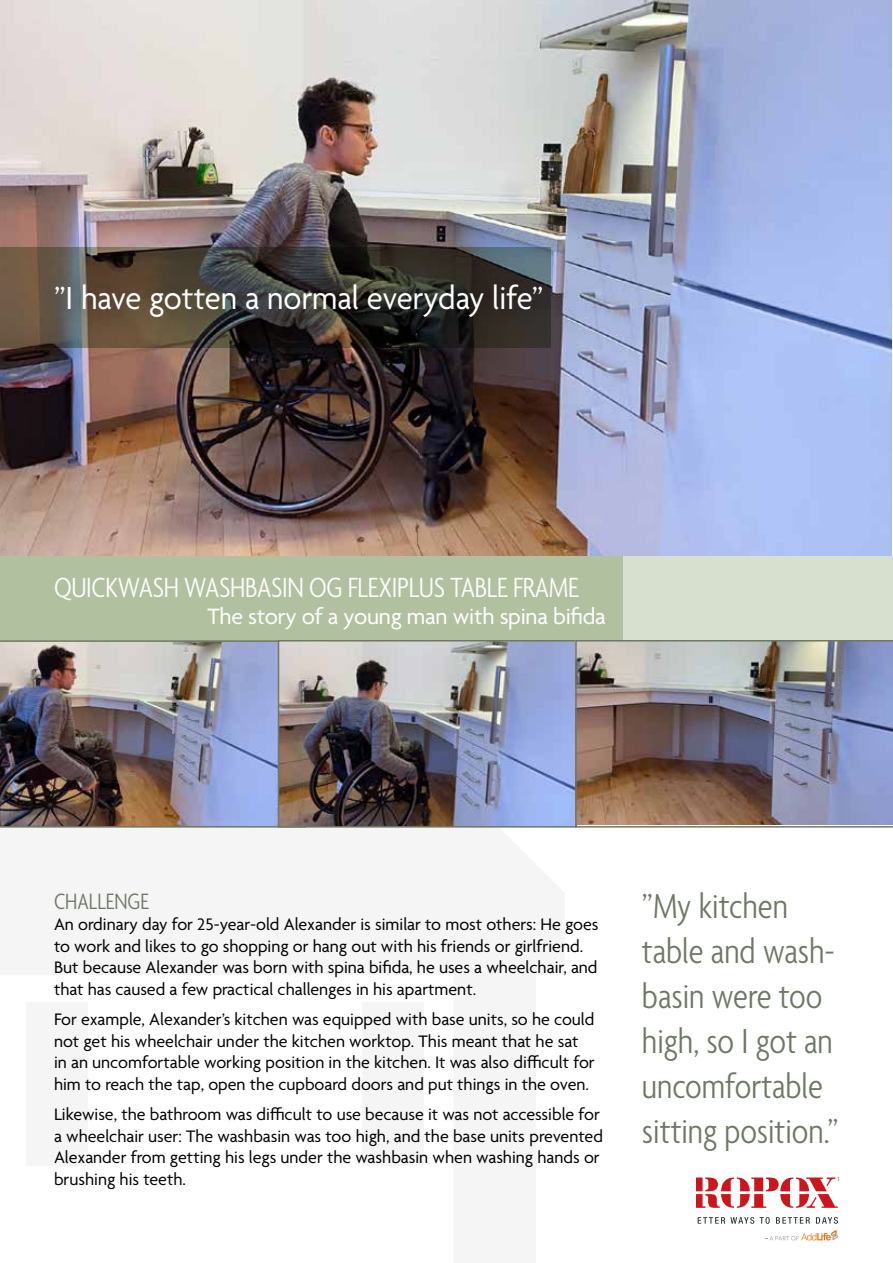
<style>
.page{position:relative;width:893px;height:1263px;background:#fff}
.page>*{position:absolute;margin:0;border:0;box-sizing:border-box;transform-origin:0 0}
.t1{font:300 condensed 37.5px/45px "Agenda";color:#6d7864}
.t2{font:34.5px "Agenda";color:#fff;scale:.95 1}
.t3{font:300 condensed 30px "Agenda";letter-spacing:-.01em;color:#fff}
.t4{font:24px "Agenda";letter-spacing:-.01em;color:#fff}
.t5{font:300 condensed 24px "Agenda";color:#6d7864}
.t6{font:18px/21.6px "Agenda";color:#000}
</style>
<div class="page">
<img style="left:0;top:0;width:892px;height:556px">
<div style="left:27px;top:1003px;width:61px;height:163px;background:#f5f5f5"></div>
<div style="left:362px;top:1003px;width:62px;height:163px;background:#f5f5f5"></div>
<div style="left:0;top:556px;width:893px;height:85px;background:#b1c1a0"></div>
<div style="left:624px;top:556px;width:269px;height:85px;background:#d7dfcf"></div>
<svg style="left:0;top:248px;width:551px;height:100px;background:#53493e"></svg>
<div style="left:29px;top:255px;width:540px;height:91px;background:#000;opacity:.75"></div>
<img style="left:0;top:640px;width:278px;height:187px">
<img style="left:281px;top:643px;width:293px;height:181px">
<div style="left:278px;top:640px;width:299px;height:187px;border:2px solid #6e7863"></div>
<img style="left:575px;top:640px;width:318px;height:187px">
<svg style="left:698px;top:1217px;width:56px;height:7px"></svg>
<svg style="left:760px;top:1217px;width:10px;height:7px"></svg>
<svg style="left:776px;top:1217px;width:34px;height:6px"></svg>
<svg style="left:816px;top:1217px;width:22px;height:7px"></svg>
<svg style="left:696px;top:1177px;width:143px;height:31px"></svg>
<svg style="left:765px;top:1230px;width:73px;height:10px"></svg>
<h2 class="t2" style="left:54px;top:279px;width:517px">”I have gotten a normal everyday life”</h2>
<h3 class="t3" style="left:54px;top:571px;width:526px">QUICKWASH WASHBASIN OG FLEXIPLUS TABLE FRAME</h3>
<h3 class="t4" style="left:207px;top:603px;width:400px">The story of a young man with spina bifida</h3>
<h3 class="t5" style="left:54px;top:888px;width:96px">CHALLENGE</h3>
<p class="t6" style="left:54px;top:915px;width:546px">An ordinary day for 25-year-old Alexander is similar to most others: He goes to work and likes to go shopping or hang out with his friends or girlfriend.<br>But because Alexander was born with spina bifida, he uses a wheelchair, and that has caused a few practical challenges in his apartment.</p>
<p class="t6" style="left:54px;top:1010px;width:542px">For example, Alexander’s kitchen was equipped with base units, so he could not get his wheelchair under the kitchen worktop. This meant that he sat in an uncomfortable working position in the kitchen. It was also difficult for him to reach the tap, open the cupboard doors and put things in the oven.</p>
<p class="t6" style="left:54px;top:1104px;width:550px">Likewise, the bathroom was difficult to use because it was not accessible for a wheelchair user: The washbasin was too high, and the base units prevented Alexander from getting his legs under the washbasin when washing hands or brushing his teeth.</p>
<h1 class="t1" style="left:642px;top:886px;width:198px">”My kitchen table and wash&shy;basin were too high, so I got an uncomfortable sitting position.”</h1>
</div>
